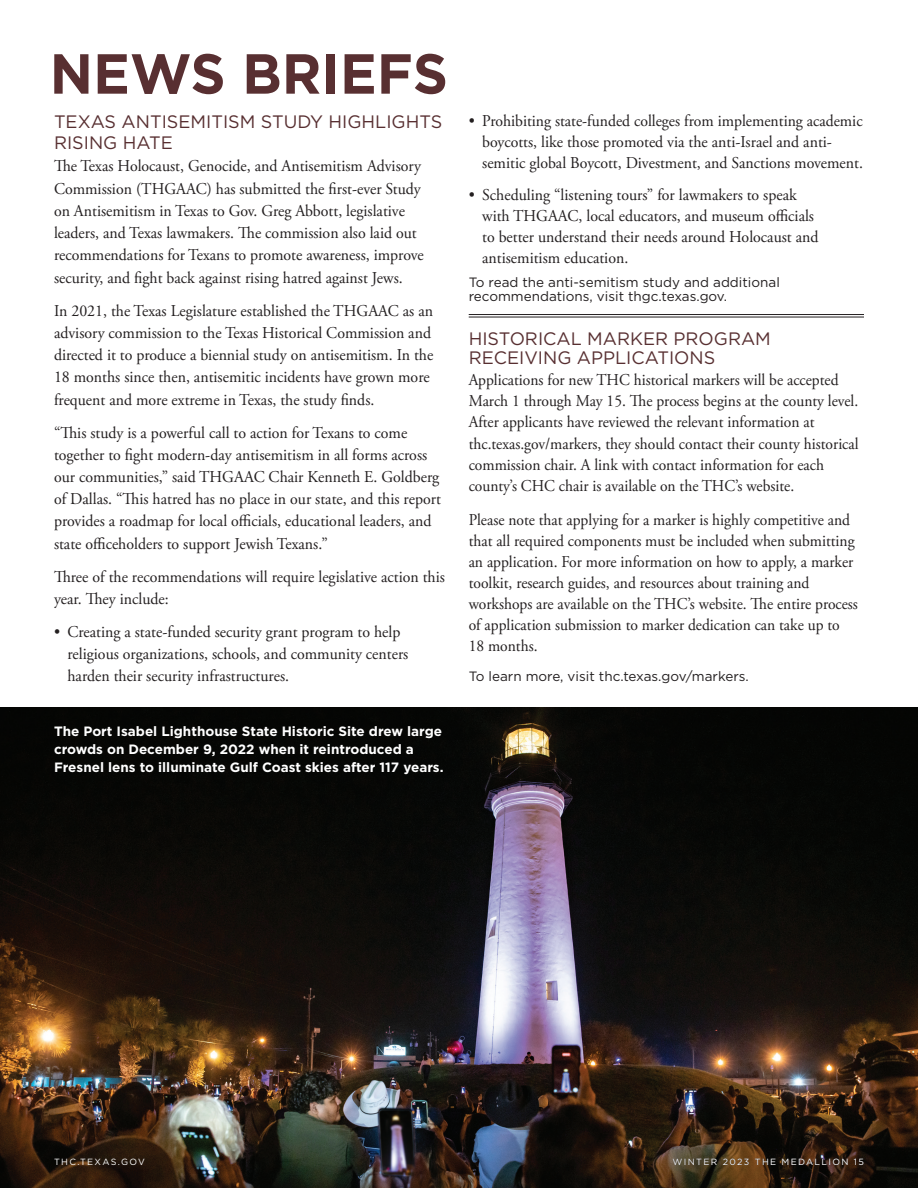
<style>
.page{position:relative;width:918px;height:1188px;background:#fff}
.page>*{position:absolute;margin:0;border:0;box-sizing:border-box;transform-origin:0 0}
.t1{font:700 56.4px "Gotham";color:#582f31}
.body_text_serif{font:18px/19.5px "Gotham";color:#582f31}
.body_text_serif-2{font:16.5px/22.2px "Adobe Garamond Pro";color:#231f20;scale:.96 1}
.body_text_serif-3{font:16.5px/21px "Adobe Garamond Pro";color:#231f20;scale:.94 1}
.t2{font:700 13.5px/18px "Gotham";color:#fff}
.body_text_serif-4{font:13.5px/13.5px "Gotham";color:#231f20}
.t3{font:9px "Gotham";letter-spacing:.15em;color:#fff}
</style>
<div class="page">
<img style="left:0;top:707px;width:918px;height:481px">
<hr style="left:469px;top:317px;width:395px;height:1px;background:#231f20">
<hr style="left:469px;top:314px;width:395px;height:1px;background:#231f20">
<p class="t1" style="left:50px;top:36px;width:400px">NEWS BRIEFS</p>
<p class="body_text_serif" style="left:54px;top:111px;width:390px;line-height:20.7px">TEXAS ANTISEMITISM STUDY HIGHLIGHTS<br>RISING HATE</p>
<p class="body_text_serif-2" style="left:54px;top:156px;width:387px">The Texas Holocaust, Genocide, and Antisemitism Advisory Commission (THGAAC) has submitted the first-ever Study on Antisemitism in Texas to Gov. Greg Abbott, legislative leaders, and Texas lawmakers. The commission also laid out recommendations for Texans to promote awareness, improve security, and fight back against rising hatred against Jews.</p>
<p class="body_text_serif-2" style="left:54px;top:300px;width:397px">In 2021, the Texas Legislature established the THGAAC as an advisory commission to the Texas Historical Commission and directed it to produce a biennial study on antisemitism. In the 18 months since then, antisemitic incidents have grown more frequent and more extreme in Texas, the study finds.</p>
<p class="body_text_serif-2" style="left:54px;top:422px;width:405px">“This study is a powerful call to action for Texans to come together to fight modern-day antisemitism in all forms across our communities,” said THGAAC Chair Kenneth E. Goldberg of Dallas. “This hatred has no place in our state, and this report provides a roadmap for local officials, educational leaders, and state officeholders to support Jewish Texans.”</p>
<p class="body_text_serif-2" style="left:54px;top:566px;width:409px">Three of the recommendations will require legislative action this year. They include:</p>
<p class="body_text_serif-2" style="left:68px;top:621px;width:357px;text-indent:-14px">• Creating a state-funded security grant program to help religious organizations, schools, and community centers harden their security infrastructures.</p>
<p class="t2" style="left:54px;top:722px;width:391px">The Port Isabel Lighthouse State Historic Site drew large crowds on December 9, 2022 when it reintroduced a<br>Fresnel lens to illuminate Gulf Coast skies after 117 years.</p>
<p class="body_text_serif-2" style="left:482px;top:111px;width:398px;line-height:21px;text-indent:-14px">• Prohibiting state-funded colleges from implementing academic boycotts, like those promoted via the anti-Israel and anti&shy;semitic global Boycott, Divestment, and Sanctions movement.</p>
<p class="body_text_serif-2" style="left:482px;top:185px;width:352px;line-height:21px;text-indent:-14px">• Scheduling “listening tours” for lawmakers to speak with THGAAC, local educators, and museum officials to better understand their needs around Holocaust and antisemitism education.</p>
<p class="body_text_serif-4" style="left:469px;top:276px;width:313px">To read the anti-semitism study and additional recommendations, visit thgc.texas.gov.</p>
<p class="body_text_serif" style="left:469px;top:328px;width:304px">HISTORICAL MARKER PROGRAM<br>RECEIVING APPLICATIONS</p>
<p class="body_text_serif-3" style="left:469px;top:370px;width:416px">Applications for new THC historical markers will be accepted March 1 through May 15. The process begins at the county level.<br>After applicants have reviewed the relevant information at thc.texas.gov/markers, they should contact their county historical commission chair. A link with contact information for each county’s CHC chair is available on the THC’s website.</p>
<p class="body_text_serif-3" style="left:469px;top:510px;width:416px">Please note that applying for a marker is highly competitive and that all required components must be included when submitting an application. For more information on how to apply, a marker toolkit, research guides, and resources about training and workshops are available on the THC’s website. The entire process of application submission to marker dedication can take up to 18 months.</p>
<p class="body_text_serif-4" style="left:469px;top:670px;width:282px">To learn more, visit thc.texas.gov/markers.</p>
<p class="t3" style="left:54px;top:1156px;width:92px">THC.TEXAS.GOV</p>
<p class="t3" style="left:673px;top:1156px;width:193px">WINTER 2023 THE MEDALLION 15</p>
</div>
